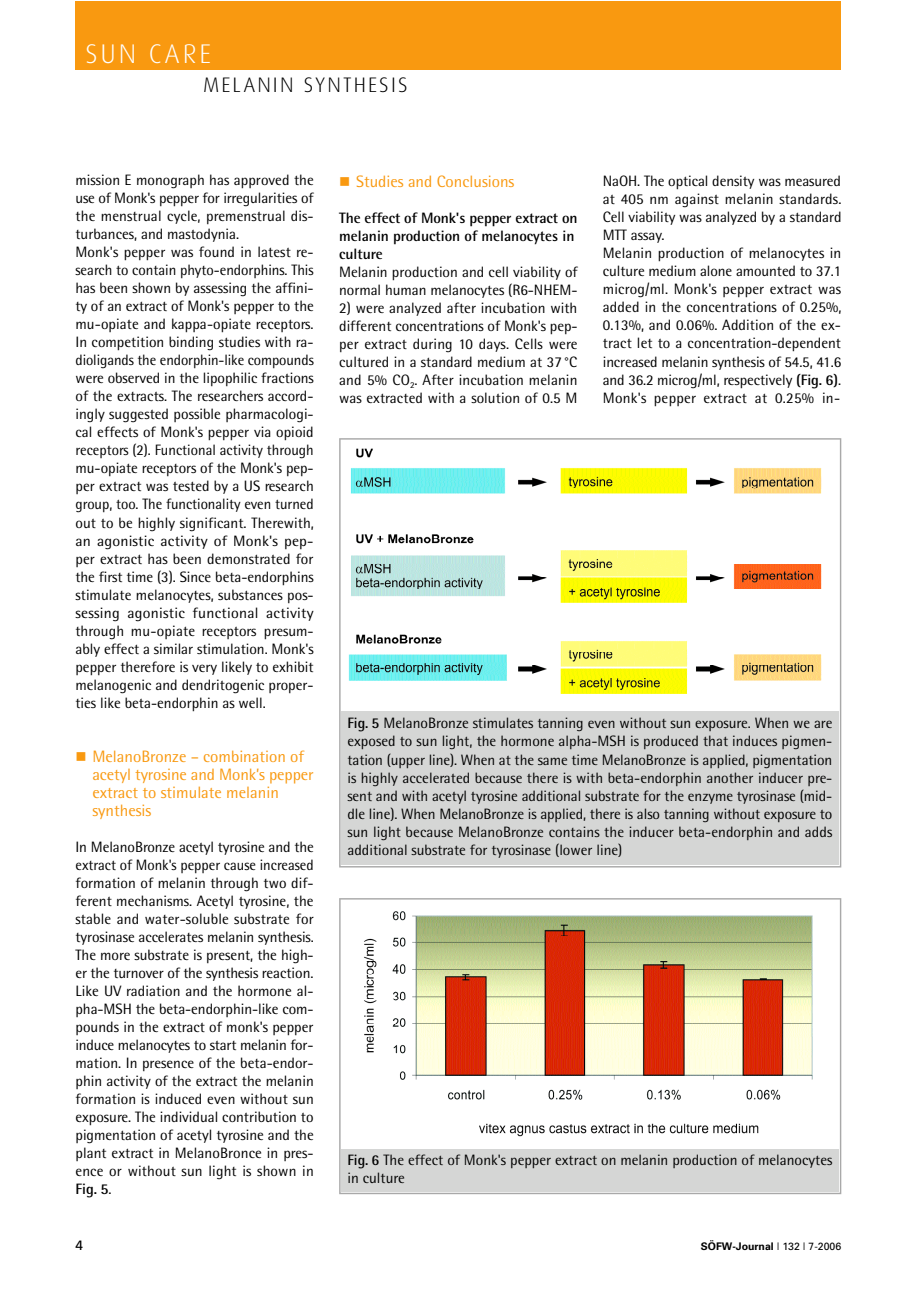
<style>
.page{position:relative;width:919px;height:1289px;background:#fff}
.page>*{position:absolute;margin:0;border:0;box-sizing:border-box;transform-origin:0 0}
.t1{font:300 27px "Dax";letter-spacing:.1em;color:#fff}
.t2{font:300 21px "Dax";letter-spacing:.1em;color:#000}
.t3{font:16.5px/18px "Rotis Semi Sans";color:#f99910}
.t4{font:15px/18px "Rotis Semi Sans";color:#000}
.t5{font:700 15px/18px "Rotis Semi Sans";color:#000}
.t6{font:13.5px "Frutiger";color:#000}
.t7{font:700 10.5px "Univers";color:#000}
.s1{font-weight:700}
.s2{font-weight:400}
</style>
<div class="page">
<div style="left:75px;top:1px;width:766px;height:69px;background:#f99910"></div>
<svg style="left:339px;top:438px;width:502px;height:429px"></svg>
<div style="left:341px;top:711px;width:497px;height:153px;background:#d5d6d5"></div>
<img style="left:345px;top:441px;width:490px;height:267px">
<svg style="left:339px;top:898px;width:502px;height:296px"></svg>
<div style="left:341px;top:1148px;width:497px;height:43px;background:#d5d6d5"></div>
<img style="left:353px;top:901px;width:483px;height:243px">
<h1 class="t1" style="left:86px;top:41px;width:127px">SUN CARE</h1>
<h2 class="t2" style="left:203px;top:76px;width:206px">MELANIN SY N T H E S I S</h2>
<p class="t4" style="left:75px;top:173px;width:240px">mission E monograph has approved the use of Monk's pepper for irregularities of the menstrual cycle, premenstrual dis&shy;turbances, and mastodynia.<br>Monk's pepper was found in latest re&shy;search to contain phyto-endorphins. This has been shown by assessing the affini&shy;ty of an extract of Monk's pepper to the mu-opiate and kappa-opiate receptors.<br>In competition binding studies with ra&shy;dioligands the endorphin-like compounds were observed in the lipophilic fractions of the extracts. The researchers accord&shy;ingly suggested possible pharmacologi&shy;cal effects of Monk's pepper via opioid receptors (2). Functional activity through mu-opiate receptors of the Monk's pep&shy;per extract was tested by a US research group, too. The functionality even turned out to be highly significant. Therewith, an agonistic activity of Monk's pep&shy;per extract has been demonstrated for the first time (3). Since beta-endorphins stimulate melanocytes, substances pos&shy;sessing agonistic functional activity through mu-opiate receptors presum&shy;ably effect a similar stimulation. Monk's pepper therefore is very likely to exhibit melanogenic and dendritogenic proper&shy;ties like beta-endorphin as well.</p>
<p class="t3" style="left:92px;top:748px;width:223px;text-indent:-17px">■ MelanoBronze – combination of acetyl tyrosine and Monk’s pepper extract to stimulate melanin synthesis</p>
<p class="t4" style="left:75px;top:839px;width:240px;text-align:justify">In MelanoBronze acetyl tyrosine and the extract of Monk's pepper cause increased formation of melanin through two dif&shy;ferent mechanisms. Acetyl tyrosine, the stable and water-soluble substrate for tyrosinase accelerates melanin synthesis.<br>The more substrate is present, the high&shy;er the turnover of the synthesis reaction.<br>Like UV radiation and the hormone al&shy;pha-MSH the beta-endorphin-like com&shy;pounds in the extract of monk's pepper induce melanocytes to start melanin for&shy;mation. In presence of the beta-endor&shy;phin activity of the extract the melanin formation is induced even without sun exposure. The individual contribution to pigmentation of acetyl tyrosine and the plant extract in MelanoBronce in pres&shy;ence or without sun light is shown in <span class="s1">Fig. 5</span>.</p>
<p class="t3" style="left:339px;top:174px;width:177px">■ Studies and Conclusions</p>
<p class="t5" style="left:339px;top:210px;width:240px">The effect of Monk's pepper extract on melanin production of melanocytes in culture</p>
<p class="t4" style="left:339px;top:264px;width:240px">Melanin production and cell viability of normal human melanocytes (R6-NHEM-</p>
<p class="t4" style="left:339px;top:300px;width:240px;text-align:justify">2) were analyzed after incubation with different concentrations of Monk's pep&shy;per extract during 10 days. Cells were cultured in a standard medium at 37 °C and 5% CO<sub>2</sub>. After incubation melanin was extracted with a solution of 0.5 M</p>
<p class="t4" style="left:602px;top:174px;width:240px">NaOH. The optical density was measured at 405 nm against melanin standards.<br>Cell viability was analyzed by a standard MTT assay.<br>Melanin production of melanocytes in culture medium alone amounted to 37.1 microg/ml. Monk's pepper extract was added in the concentrations of 0.25%, 0.13%, and 0.06%. Addition of the ex&shy;tract let to a concentration-dependent increased melanin synthesis of 54.5, 41.6 and 36.2 microg/ml, respectively <span class="s1">(Fig. 6)</span>.<br>Monk's pepper extract at 0.25% in-</p>
<p class="t4" style="left:347px;top:716px;width:486px;text-align:justify"><span class="s1">Fig. 5</span> MelanoBronze stimulates tanning even without sun exposure. When we are exposed to sun light, the hormone alpha-MSH is produced that induces pigmen&shy;tation (upper line). When at the same time MelanoBronze is applied, pigmentation is highly accelerated because there is with beta-endorphin another inducer pre&shy;sent and with acetyl tyrosine additional substrate for the enzyme tyrosinase (mid&shy;dle line). When MelanoBronze is applied, there is also tanning without exposure to sun light because MelanoBronze contains the inducer beta-endorphin and adds additional substrate for tyrosinase (lower line)</p>
<p class="t4" style="left:347px;top:1152px;width:486px"><span class="s1">Fig. 6</span> The effect of Monk's pepper extract on melanin production of melanocytes in culture</p>
<p class="t6" style="left:75px;top:1239px;width:9px">4</p>
<p class="t7" style="left:700px;top:1241px;width:142px">SÖFW-Journal <span class="s2">| 132 | 7-2006</span></p>
</div>
